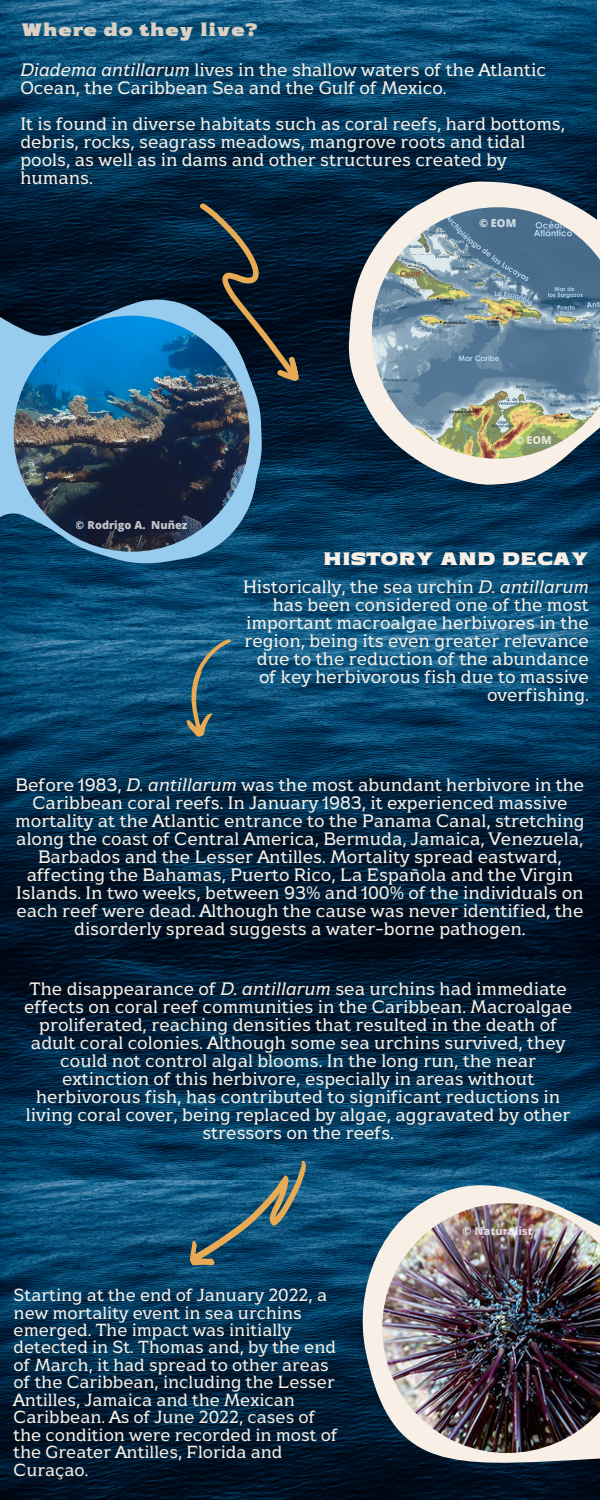
<style>
.page{position:relative;width:600px;height:1500px;background:#fff}
.page>*{position:absolute;margin:0;border:0;box-sizing:border-box;transform-origin:0 0}
.t1{font:20px "Asangha Bl Ex";color:#dbd0c3}
.t2{font:20px "Asangha Bl Ex";color:#f8f0e7}
.t3{font:18px/18px "Atsanee";color:#f8f0e7;text-align:center}
.t4{font:17.5px/17.5px "Atsanee";color:#f8f0e7}
.t5{font:800 11px "Open Sans";color:#fff}
.s1{font-style:italic}
</style>
<div class="page">
<img style="left:0;top:0;width:597px;height:320px">
<img style="left:0;top:958px;width:600px;height:222px">
<img style="left:0;top:320px;width:600px;height:638px">
<svg style="left:349px;top:181px;width:251px;height:303px;background:#6a7a86"></svg>
<svg style="left:0;top:245px;width:279px;height:450px;background:#1f5678"></svg>
<img style="left:0;top:1180px;width:280px;height:320px">
<svg style="left:280px;top:1122px;width:320px;height:378px;background:#163f5a"></svg>
<svg style="left:172px;top:1160px;width:156px;height:113px;background:#205975"></svg>
<svg style="left:199px;top:191px;width:101px;height:202px;background:#1f313d"></svg>
<svg style="left:180px;top:633px;width:52px;height:107px;background:#255b74"></svg>
<img style="left:372px;top:207px;width:228px;height:252px">
<img style="left:382px;top:1203px;width:218px;height:250px">
<img style="left:14px;top:316px;width:236px;height:236px;border-radius:50%">
<p class="t1" style="left:21px;top:17px;width:238px">Where do they live?</p>
<p class="t3" style="left:20px;top:62px;width:527px;text-align:left"><span class="s1">Diadema antillarum</span> lives in the shallow waters of the Atlantic<br>Ocean, the Caribbean Sea and the Gulf of Mexico.</p>
<p class="t3" style="left:20px;top:116px;width:546px;text-align:left">It is found in diverse habitats such as coral reefs, hard bottoms, debris, rocks, seagrass meadows, mangrove roots and tidal pools, as well as in dams and other structures created by humans.</p>
<p class="t5" style="left:479px;top:215px;width:39px">© EOM</p>
<p class="t5" style="left:76px;top:517px;width:113px">© Rodrigo A. Nuñez</p>
<p class="t5" style="left:515px;top:432px;width:39px">© EOM</p>
<p class="t2" style="left:323px;top:547px;width:267px">HISTORY AND DECAY</p>
<p class="t3" style="left:243px;top:578px;width:347px;text-align:right">Historically, the sea urchin <span class="s1">D. antillarum </span>has been considered one of the most important macroalgae herbivores in the region, being its even greater relevance due to the reduction of the abundance of key herbivorous fish due to massive overfishing.</p>
<p class="t3" style="left:15px;top:777px;width:571px">Before 1983, <span class="s1">D. antillarum</span> was the most abundant herbivore in the Caribbean coral reefs. In January 1983, it experienced massive mortality at the Atlantic entrance to the Panama Canal, stretching along the coast of Central America, Bermuda, Jamaica, Venezuela, Barbados and the Lesser Antilles. Mortality spread eastward, affecting the Bahamas, Puerto Rico, La Española and the Virgin Islands. In two weeks, between 93% and 100% of the individuals on each reef were dead. Although the cause was never identified, the disorderly spread suggests a water-borne pathogen.</p>
<p class="t3" style="left:24px;top:981px;width:550px">The disappearance of <span class="s1">D. antillarum</span> sea urchins had immediate effects on coral reef communities in the Caribbean. Macroalgae proliferated, reaching densities that resulted in the death of adult coral colonies. Although some sea urchins survived, they could not control algal blooms. In the long run, the near extinction of this herbivore, especially in areas without herbivorous fish, has contributed to significant reductions in living coral cover, being replaced by algae, aggravated by other stressors on the reefs.</p>
<p class="t4" style="left:14px;top:1287px;width:326px">Starting at the end of January 2022, a new mortality event in sea urchins emerged. The impact was initially detected in St. Thomas and, by the end of March, it had spread to other areas of the Caribbean, including the Lesser Antilles, Jamaica and the Mexican Caribbean. As of June 2022, cases of the condition were recorded in most of the Greater Antilles, Florida and Curaçao.</p>
<p class="t5" style="left:462px;top:1223px;width:72px">© Naturalist</p>
</div>
